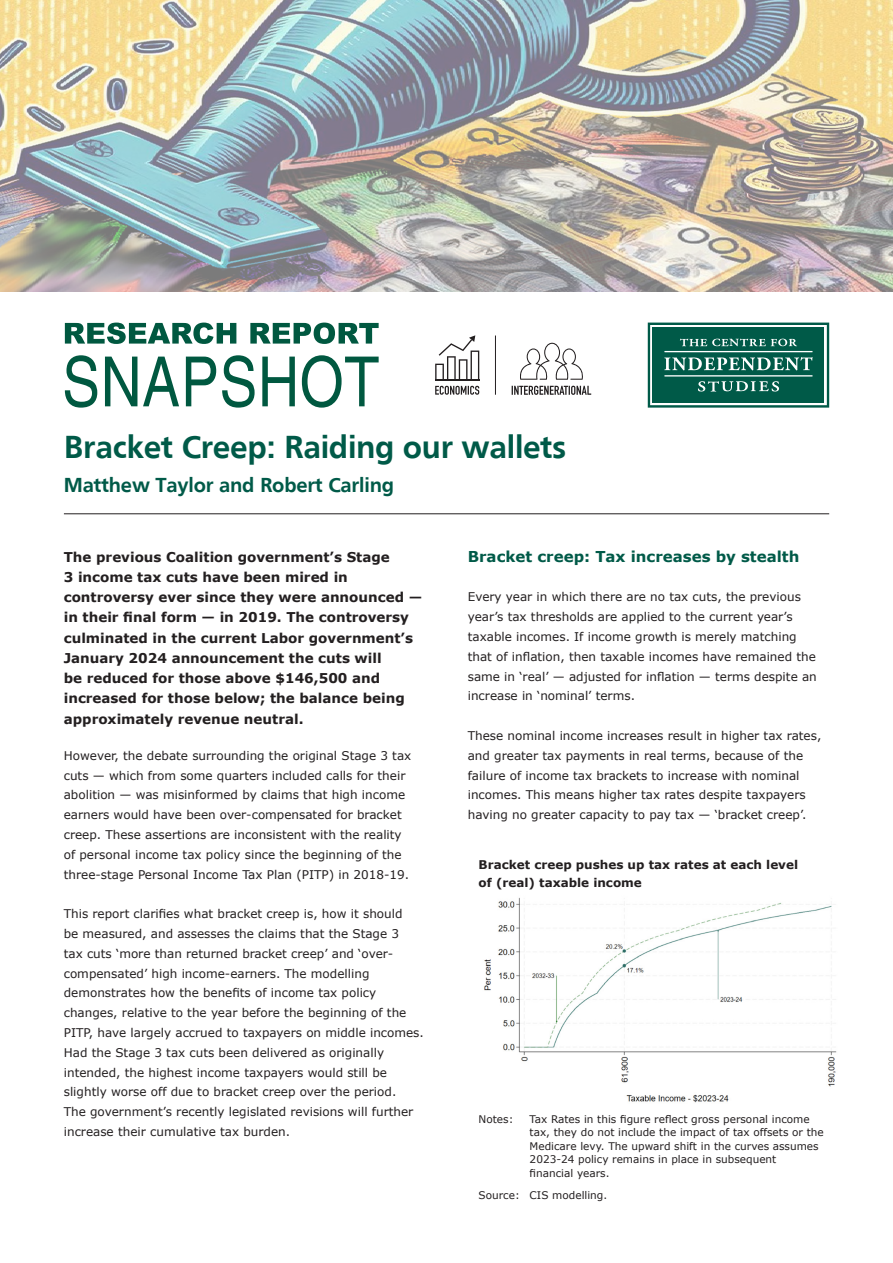
<style>
.page{position:relative;width:893px;height:1263px;background:#fff}
.page>*{position:absolute;margin:0;border:0;box-sizing:border-box;transform-origin:0 0}
.t1{font:700 33px "Frugal Sans";letter-spacing:-.01em;color:#005a48}
.Author{font:700 21px "Frugal Sans";letter-spacing:-.01em;color:#005a48}
.Body_Text{font:700 15px "Verdana";color:#005a48}
.Body_Text-2{font:700 13.5px/20.2px "Verdana";color:#231f20}
.Body_Text-3{font:12px/19.8px "Verdana";color:#231f20}
.Body_Text-4{font:700 12px/18px "Verdana";color:#231f20}
.Body_Text-5{font:10.5px/13.5px "Verdana";color:#231f20}
</style>
<div class="page">
<img style="left:0;top:0;width:893px;height:291px">
<hr style="left:64px;top:513px;width:765px;height:1px;background:#231f20">
<svg style="left:65px;top:323px;width:314px;height:21px"></svg>
<svg style="left:65px;top:355px;width:314px;height:53px"></svg>
<svg style="left:648px;top:323px;width:181px;height:85px;background:#2a7566"></svg>
<hr style="left:664px;top:351px;width:148px;height:1px;background:#fff">
<hr style="left:664px;top:375px;width:148px;height:1px;background:#fff">
<svg style="left:512px;top:386px;width:79px;height:9px"></svg>
<svg style="left:520px;top:343px;width:63px;height:37px"></svg>
<hr style="left:495px;top:335px;width:1px;height:60px;background:#231f20">
<svg style="left:435px;top:335px;width:44px;height:44px"></svg>
<hr style="left:435px;top:379px;width:44px;height:1px;background:#231f20">
<svg style="left:435px;top:386px;width:44px;height:9px"></svg>
<img style="left:484px;top:897px;width:353px;height:206px">
<p class="t1" style="left:64px;top:428px;width:504px">Bracket Creep: Raiding our wallets</p>
<p class="Author" style="left:64px;top:473px;width:332px">Matthew Taylor and Robert Carling</p>
<p class="Body_Text-2" style="left:64px;top:547px;width:360px">The previous Coalition government’s Stage<br>3 income tax cuts have been mired in controversy ever since they were announced — in their final form — in 2019. The controversy culminated in the current Labor government’s January 2024 announcement the cuts will<br>be reduced for those above $146,500 and increased for those below; the balance being approximately revenue neutral.</p>
<p class="Body_Text-3" style="left:64px;top:746px;width:349px">However, the debate surrounding the original Stage 3 tax cuts — which from some quarters included calls for their abolition — was misinformed by claims that high income earners would have been over-compensated for bracket creep. These assertions are inconsistent with the reality of personal income tax policy since the beginning of the three-stage Personal Income Tax Plan (PITP) in 2018-19.</p>
<p class="Body_Text-3" style="left:64px;top:904px;width:362px">This report clarifies what bracket creep is, how it should<br>be measured, and assesses the claims that the Stage 3<br>tax cuts ‘more than returned bracket creep’ and ‘over&shy;compensated’ high income-earners. The modelling demonstrates how the benefits of income tax policy changes, relative to the year before the beginning of the PITP, have largely accrued to taxpayers on middle incomes.<br>Had the Stage 3 tax cuts been delivered as originally intended, the highest income taxpayers would still be slightly worse off due to bracket creep over the period.<br>The government’s recently legislated revisions will further increase their cumulative tax burden.</p>
<p class="Body_Text" style="left:468px;top:546px;width:333px">Bracket creep: Tax increases by stealth</p>
<p class="Body_Text-3" style="left:468px;top:587px;width:351px">Every year in which there are no tax cuts, the previous year’s tax thresholds are applied to the current year’s taxable incomes. If income growth is merely matching that of inflation, then taxable incomes have remained the same in ‘real’ — adjusted for inflation — terms despite an increase in ‘nominal’ terms.</p>
<p class="Body_Text-3" style="left:468px;top:726px;width:355px">These nominal income increases result in higher tax rates, and greater tax payments in real terms, because of the failure of income tax brackets to increase with nominal incomes. This means higher tax rates despite taxpayers having no greater capacity to pay tax — ‘bracket creep’.</p>
<p class="Body_Text-4" style="left:479px;top:856px;width:321px">Bracket creep pushes up tax rates at each level of (real) taxable income</p>
<p class="Body_Text-5" style="left:479px;top:1112px;width:36px">Notes:</p>
<p class="Body_Text-5" style="left:530px;top:1112px;width:296px">Tax Rates in this figure reflect gross personal income tax, they do not include the impact of tax offsets or the Medicare levy. The upward shift in the curves assumes 2023-24 policy remains in place in subsequent<br>financial years.</p>
<p class="Body_Text-5" style="left:479px;top:1188px;width:130px">Source: CIS modelling.</p>
</div>
